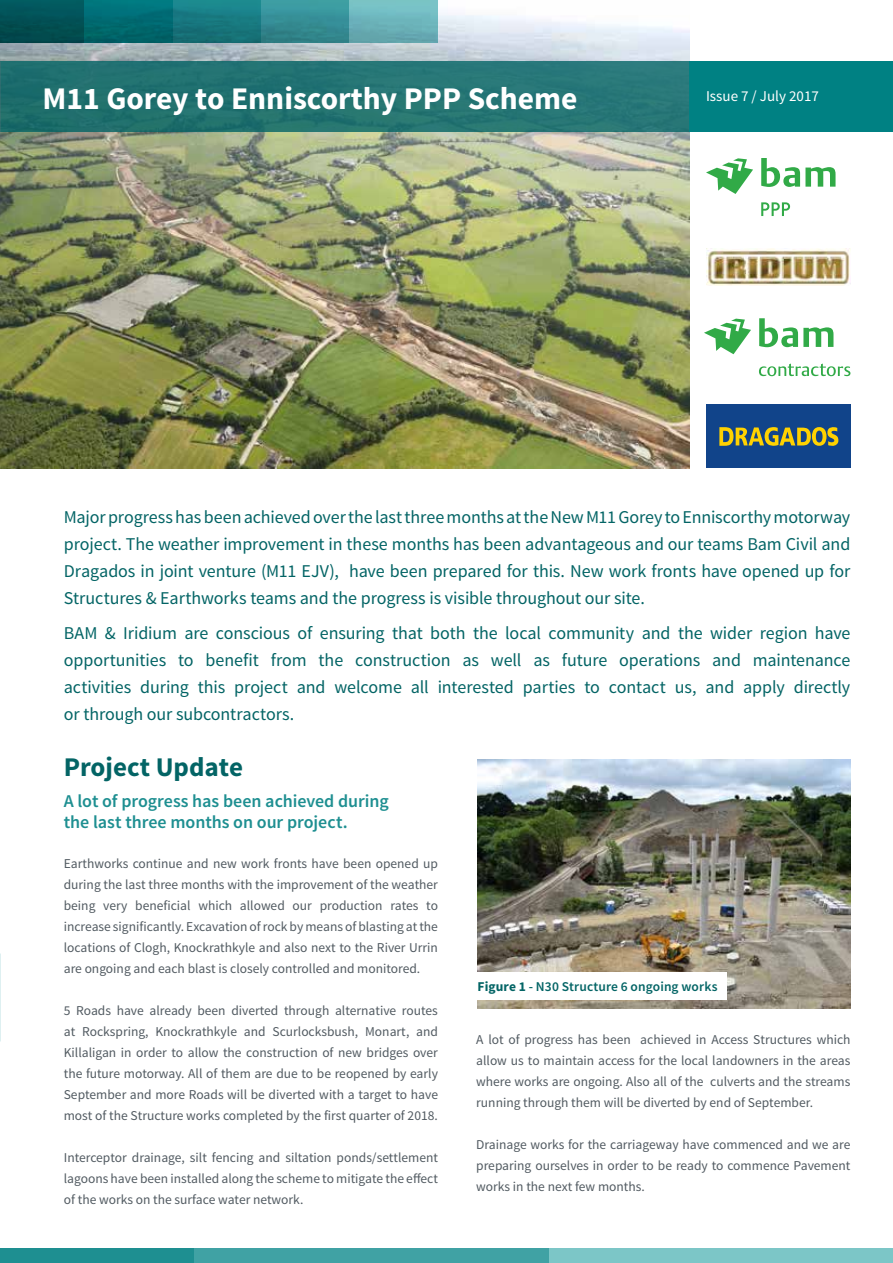
<style>
.page{position:relative;width:893px;height:1263px;background:#fff}
.page>*{position:absolute;margin:0;border:0;box-sizing:border-box;transform-origin:0 0}
.t1{font:700 31.5px "Source Sans Pro";color:#fff}
.t2{font:700 27px "Source Sans Pro";color:#036465}
.t3{font:18px/27px "Source Sans Pro";letter-spacing:-.005em;color:#036465;text-align:justify}
.t4{font:600 18px/21.6px "Source Sans Pro";letter-spacing:-.005em;color:#1e8f91}
.t5{font:15px "Source Sans Pro";color:#fff}
.t6{font:13.5px/21px "Source Sans Pro";color:#515a61;text-align:justify}
.t7{font:600 13.5px "Source Sans Pro";letter-spacing:.01em;color:#036465}
.s1{font-weight:700}
</style>
<div class="page">
<img style="left:478px;top:759px;width:372px;height:249px">
<div style="left:706px;top:404px;width:144px;height:64px;background:#11448a"></div>
<svg style="left:719px;top:427px;width:119px;height:19px"></svg>
<img style="left:706px;top:249px;width:144px;height:37px">
<img style="left:0;top:13px;width:689px;height:455px">
<svg style="left:706px;top:158px;width:47px;height:36px"></svg>
<svg style="left:761px;top:158px;width:74px;height:29px"></svg>
<svg style="left:761px;top:202px;width:29px;height:14px"></svg>
<svg style="left:704px;top:319px;width:47px;height:35px"></svg>
<svg style="left:759px;top:318px;width:74px;height:29px"></svg>
<svg style="left:759px;top:364px;width:91px;height:12px"></svg>
<div style="left:0;top:1248px;width:194px;height:15px;background:#1e8f91"></div>
<div style="left:194px;top:1248px;width:356px;height:15px;background:#40a2a4"></div>
<div style="left:550px;top:1248px;width:343px;height:15px;background:#7cc6c7"></div>
<div style="left:0;top:0;width:85px;height:43px;background:linear-gradient(to right,#024e53,#025357)"></div>
<div style="left:85px;top:0;width:88px;height:43px;background:linear-gradient(to bottom,#007983,#005d60)"></div>
<div style="left:173px;top:0;width:88px;height:43px;background:linear-gradient(to bottom,#1c8a92,#15696e)"></div>
<div style="left:261px;top:0;width:89px;height:43px;background:linear-gradient(to bottom,#3ea0a7,#2d7c83)"></div>
<div style="left:350px;top:0;width:88px;height:43px;background:linear-gradient(to bottom,#7bc8cc,#5fa1aa)"></div>
<div style="left:0;top:62px;width:689px;height:70px;background:#247473"></div>
<div style="left:689px;top:62px;width:204px;height:70px;background:#008183"></div>
<div style="left:469px;top:972px;width:257px;height:27px;background:#fff"></div>
<h1 class="t1" style="left:43px;top:78px;width:536px">M11 Gorey to Enniscorthy PPP Scheme</h1>
<p class="t5" style="left:706px;top:87px;width:114px">Issue 7 / July 2017</p>
<p class="t3" style="left:64px;top:503px;width:788px">Major progress has been achieved over the last three months at the New M11 Gorey to Enniscorthy motorway project. The weather improvement in these months has been advantageous and our teams Bam Civil and Dragados in joint venture (M11 EJV), have been prepared for this. New work fronts have opened up for Structures &amp; Earthworks teams and the progress is visible throughout our site.</p>
<p class="t3" style="left:64px;top:620px;width:788px">BAM &amp; Iridium are conscious of ensuring that both the local community and the wider region have opportunities to benefit from the construction as well as future operations and maintenance activities during this project and welcome all interested parties to contact us, and apply directly or through our subcontractors.</p>
<h2 class="t2" style="left:64px;top:750px;width:181px">Project Update</h2>
<h3 class="t4" style="left:64px;top:790px;width:327px">A lot of progress has been achieved during the last three months on our project.</h3>
<p class="t6" style="left:64px;top:853px;width:376px">Earthworks continue and new work fronts have been opened up during the last three months with the improvement of the weather being very beneficial which allowed our production rates to increase significantly. Excavation of rock by means of blasting at the locations of Clogh, Knockrathkyle and also next to the River Urrin are ongoing and each blast is closely controlled and monitored.</p>
<p class="t6" style="left:64px;top:1000px;width:376px">5 Roads have already been diverted through alternative routes at Rockspring, Knockrathkyle and Scurlocksbush, Monart, and Killaligan in order to allow the construction of new bridges over the future motorway. All of them are due to be reopened by early September and more Roads will be diverted with a target to have most of the Structure works completed by the first quarter of 2018.</p>
<p class="t6" style="left:64px;top:1147px;width:376px">Interceptor drainage, silt fencing and siltation ponds/settlement lagoons have been installed along the scheme to mitigate the effect of the works on the surface water network.</p>
<p class="t7" style="left:477px;top:978px;width:242px"><span class="s1">Figure 1</span> - N30 Structure 6 ongoing works</p>
<p class="t6" style="left:476px;top:1029px;width:376px">A lot of progress has been achieved in Access Structures which allow us to maintain access for the local landowners in the areas where works are ongoing. Also all of the culverts and the streams running through them will be diverted by end of September.</p>
<p class="t6" style="left:476px;top:1134px;width:376px">Drainage works for the carriageway have commenced and we are preparing ourselves in order to be ready to commence Pavement works in the next few months.</p>
</div>
